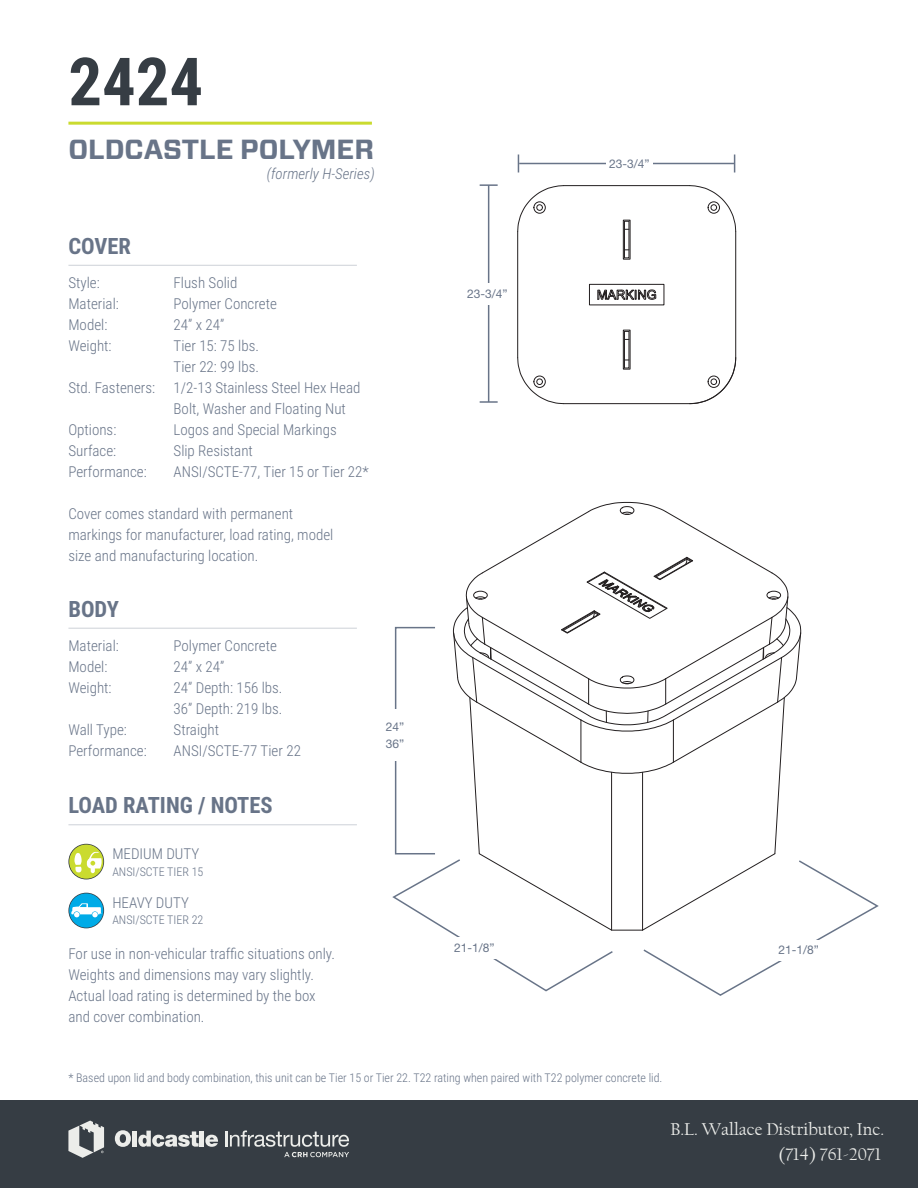
<style>
.page{position:relative;width:918px;height:1188px;background:#fff}
.page>*{position:absolute;margin:0;border:0;box-sizing:border-box;transform-origin:0 0}
.t1{font:700 66.6px "Roboto Condensed";color:#363d44}
.t2{font:700 27.6px "Forza";color:#687488}
.t3{font:700 22.5px "Roboto Condensed";color:#687488}
.t4{font:18px/24.9px "Californian FB";color:#ecedea;text-align:right}
.t5{font:300 15px/21px "Roboto Condensed";color:#687488}
.t6{font:italic 300 15px "Roboto Condensed";color:#687488}
.t7{font:300 12px "Roboto Condensed";color:#687488}
.t8{font:12px "Helvetica Neue LT Std";color:#687488}
</style>
<div class="page">
<div style="left:0;top:1100px;width:918px;height:88px;background:#363d44"></div>
<hr style="left:68px;top:122px;width:304px;height:3px;background:#cadb2f">
<svg style="left:115px;top:1130px;width:16px;height:17px"></svg>
<div style="left:132px;top:1131px;width:5px;height:16px;background:#ecedea"></div>
<svg style="left:138px;top:1131px;width:61px;height:16px"></svg>
<hr style="left:200px;top:1131px;width:4px;height:16px;background:#ecedea">
<svg style="left:205px;top:1135px;width:13px;height:12px"></svg>
<svg style="left:68px;top:1121px;width:36px;height:37px"></svg>
<svg style="left:225px;top:1130px;width:124px;height:27px"></svg>
<svg style="left:597px;top:289px;width:60px;height:11px"></svg>
<div style="left:623px;top:220px;width:7px;height:39px;border:1px solid #231f20"></div>
<div style="left:623px;top:330px;width:7px;height:39px;border:1px solid #231f20"></div>
<div style="left:589px;top:284px;width:75px;height:21px;border:1px solid #231f20"></div>
<svg style="left:624px;top:221px;width:6px;height:38px"></svg>
<svg style="left:624px;top:331px;width:6px;height:38px"></svg>
<svg style="left:689px;top:185px;width:47px;height:47px"></svg>
<svg style="left:517px;top:185px;width:47px;height:47px"></svg>
<svg style="left:517px;top:357px;width:47px;height:47px"></svg>
<hr style="left:564px;top:403px;width:126px;height:1px;background:#231f20">
<hr style="left:735px;top:232px;width:1px;height:126px;background:#231f20">
<hr style="left:564px;top:185px;width:126px;height:1px;background:#231f20">
<hr style="left:517px;top:232px;width:1px;height:126px;background:#231f20">
<svg style="left:689px;top:357px;width:47px;height:47px"></svg>
<hr style="left:519px;top:163px;width:216px;height:1px;background:#687488">
<svg style="left:518px;top:154px;width:1px;height:18px"></svg>
<svg style="left:734px;top:154px;width:1px;height:18px"></svg>
<hr style="left:488px;top:185px;width:1px;height:217px;background:#687488">
<svg style="left:480px;top:401px;width:18px;height:2px"></svg>
<svg style="left:480px;top:184px;width:18px;height:2px"></svg>
<div style="left:467px;top:283px;width:41px;height:22px;background:#fff"></div>
<div style="left:606px;top:155px;width:47px;height:16px;background:#fff"></div>
<svg style="left:392px;top:502px;width:487px;height:494px"></svg>
<div style="left:395px;top:627px;width:41px;height:227px;border:2px solid #687488"></div>
<div style="left:365px;top:709px;width:59px;height:52px;background:#fff"></div>
<div style="left:771px;top:940px;width:56px;height:20px;background:#fff"></div>
<div style="left:438px;top:937px;width:73px;height:21px;background:#fff"></div>
<hr style="left:68px;top:265px;width:289px;height:1px;background:#687488">
<svg style="left:68px;top:844px;width:36px;height:35px"></svg>
<div style="left:69px;top:845px;width:34px;height:34px;background:#cadb2f;border-radius:50%"></div>
<svg style="left:74px;top:852px;width:28px;height:21px"></svg>
<svg style="left:68px;top:893px;width:36px;height:35px"></svg>
<div style="left:69px;top:893px;width:34px;height:35px;background:#00abe7;border-radius:50%"></div>
<svg style="left:71px;top:903px;width:31px;height:14px"></svg>
<hr style="left:68px;top:824px;width:289px;height:1px;background:#687488">
<hr style="left:68px;top:628px;width:289px;height:1px;background:#687488">
<p class="t1" style="left:68px;top:35px;width:136px">2424</p>
<p class="t2" style="left:68px;top:131px;width:307px">OLDCASTLE POLYMER</p>
<p class="t6" style="left:267px;top:163px;width:109px">(formerly H-Series)</p>
<p class="t3" style="left:68px;top:230px;width:64px">COVER</p>
<p class="t5" style="left:68px;top:272px;width:33px">Style:</p>
<p class="t5" style="left:68px;top:293px;width:52px">Material:</p>
<p class="t5" style="left:68px;top:314px;width:40px">Model:</p>
<p class="t5" style="left:68px;top:335px;width:45px">Weight:</p>
<p class="t5" style="left:68px;top:377px;width:88px">Std. Fasteners:</p>
<p class="t5" style="left:68px;top:419px;width:49px">Options:</p>
<p class="t5" style="left:68px;top:440px;width:49px">Surface:</p>
<p class="t5" style="left:68px;top:461px;width:80px">Performance:</p>
<p class="t5" style="left:174px;top:272px;width:65px">Flush Solid</p>
<p class="t5" style="left:174px;top:293px;width:105px">Polymer Concrete</p>
<p class="t5" style="left:174px;top:314px;width:52px">24” x 24”</p>
<p class="t5" style="left:174px;top:335px;width:87px">Tier 15: 75 lbs.</p>
<p class="t5" style="left:174px;top:356px;width:87px">Tier 22: 99 lbs.</p>
<p class="t5" style="left:174px;top:377px;width:188px">1/2-13 Stainless Steel Hex Head<br>Bolt, Washer and Floating Nut</p>
<p class="t5" style="left:174px;top:419px;width:165px">Logos and Special Markings</p>
<p class="t5" style="left:174px;top:440px;width:81px">Slip Resistant</p>
<p class="t5" style="left:174px;top:461px;width:197px">ANSI/SCTE-77, Tier 15 or Tier 22*</p>
<p class="t5" style="left:68px;top:503px;width:266px">Cover comes standard with permanent markings for manufacturer, load rating, model size and manufacturing location.</p>
<p class="t3" style="left:68px;top:593px;width:52px">BODY</p>
<p class="t5" style="left:68px;top:635px;width:52px">Material:</p>
<p class="t5" style="left:68px;top:656px;width:40px">Model:</p>
<p class="t5" style="left:68px;top:677px;width:45px">Weight:</p>
<p class="t5" style="left:68px;top:719px;width:60px">Wall Type:</p>
<p class="t5" style="left:68px;top:740px;width:80px">Performance:</p>
<p class="t5" style="left:174px;top:635px;width:105px">Polymer Concrete</p>
<p class="t5" style="left:174px;top:656px;width:52px">24” x 24”</p>
<p class="t5" style="left:174px;top:677px;width:110px">24” Depth: 156 lbs.</p>
<p class="t5" style="left:174px;top:698px;width:110px">36” Depth: 219 lbs.</p>
<p class="t5" style="left:174px;top:719px;width:47px">Straight</p>
<p class="t5" style="left:174px;top:740px;width:129px">ANSI/SCTE-77 Tier 22</p>
<p class="t3" style="left:68px;top:789px;width:206px">LOAD RATING / NOTES</p>
<p class="t5" style="left:112px;top:843px;width:88px">MEDIUM DUTY</p>
<p class="t7" style="left:112px;top:863px;width:92px">ANSI/SCTE TIER 15</p>
<p class="t5" style="left:112px;top:892px;width:78px">HEAVY DUTY</p>
<p class="t7" style="left:112px;top:912px;width:92px">ANSI/SCTE TIER 22</p>
<p class="t5" style="left:68px;top:943px;width:268px">For use in non-vehicular traffic situations only.</p>
<p class="t5" style="left:68px;top:964px;width:247px">Weights and dimensions may vary slightly.</p>
<p class="t5" style="left:68px;top:985px;width:249px">Actual load rating is determined by the box and cover combination.</p>
<p class="t8" style="left:386px;top:720px;width:20px">24”</p>
<p class="t8" style="left:386px;top:736px;width:20px">36”</p>
<p class="t8" style="left:467px;top:287px;width:42px">23-3/4”</p>
<p class="t8" style="left:609px;top:156px;width:42px">23-3/4”</p>
<p class="t8" style="left:454px;top:940px;width:42px">21-1/8”</p>
<p class="t8" style="left:779px;top:943px;width:42px">21-1/8”</p>
<p class="t7" style="left:68px;top:1070px;width:596px">* Based upon lid and body combination, this unit can be Tier 15 or Tier 22. T22 rating when paired with T22 polymer concrete lid.</p>
<p class="t4" style="left:670px;top:1117px;width:215px">B.L. Wallace Distributor, Inc. (714) 761-2071</p>
</div>
